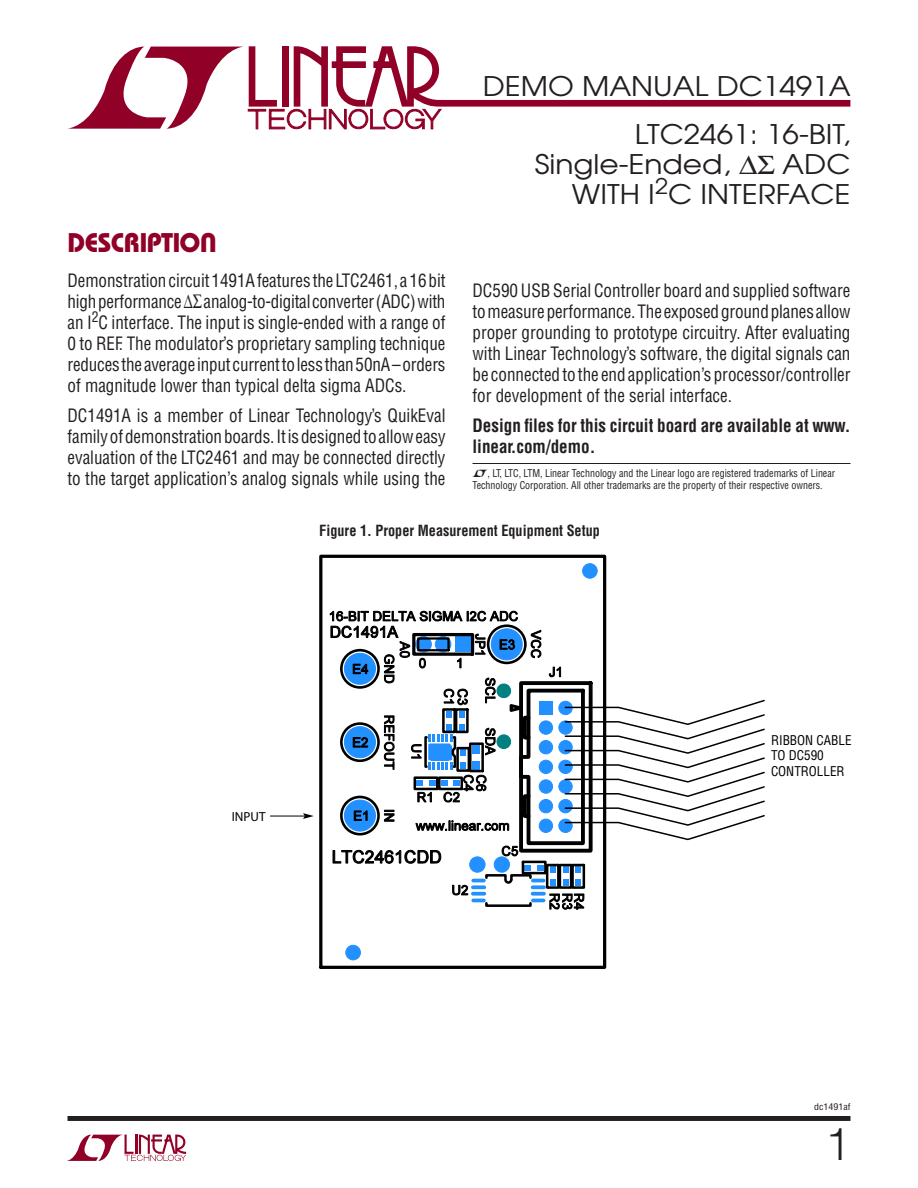
<style>
.page{position:relative;width:918px;height:1188px;background:#fff}
.page>*{position:absolute;margin:0;border:0;box-sizing:border-box;transform-origin:0 0}
.t1{font:300 45px "Helvetica";color:#231f20}
.t2{font:27px/30px "Avant Garde";color:#231f20;scale:1.1 1}
.t3{font:27px "Linear Bauhaus";letter-spacing:-.02em;color:#900027}
.t4{font:18px/21px "Linear Helv Cond";color:#231f20;text-align:justify;scale:.95 1}
.t5{font:700 18px/21px "Linear Helv Cond";color:#231f20;scale:.95 1}
.t6{font:700 15px "Linear Helv Cond";color:#231f20;scale:.95 1}
.t7{font:13.2px/15.8px "Linear Helv Cond";color:#000}
.t8{font:13.2px "Myriad";color:#000}
.t9{font:10.5px/12px "Linear Helv Cond";color:#231f20;scale:.95 1}
.t10{font:9px "Linear Helv Cond";color:#231f20;scale:1.1 1}
</style>
<div class="page">
<svg style="left:67px;top:1135px;width:119px;height:26px"></svg>
<div style="left:68px;top:1116px;width:782px;height:5px;background:#231f20"></div>
<svg style="left:68px;top:46px;width:782px;height:83px"></svg>
<hr style="left:472px;top:463px;width:378px;height:1px;background:#231f20">
<div style="left:583px;top:564px;width:14px;height:14px;background:#2291ff;border-radius:50%"></div>
<div style="left:583px;top:564px;width:14px;height:14px;border:1px solid #2291ff;border-radius:50%"></div>
<div style="left:346px;top:945px;width:14px;height:15px;background:#2291ff;border-radius:50%"></div>
<div style="left:346px;top:945px;width:14px;height:15px;border:1px solid #2291ff;border-radius:50%"></div>
<div style="left:319px;top:555px;width:287px;height:414px;border:3px solid #000"></div>
<svg style="left:330px;top:609px;width:435px;height:303px"></svg>
<hr style="left:270px;top:816px;width:35px;height:1px;background:#000">
<svg style="left:303px;top:813px;width:11px;height:6px"></svg>
<h2 class="t2" style="left:483px;top:73px;width:336px">DEMO MANUAL DC1491A</h2>
<h2 class="t3" style="left:68px;top:233px;width:151px">DESCRIPTION</h2>
<p class="t4" style="left:68px;top:272px;width:400px">Demonstration circuit 1491A features the LTC2461, a 16 bit high performance Δ∑ analog-to-digital converter (ADC) with an I<sup>2</sup>C interface. The input is single-ended with a range of 0 to REF. The modulator’s proprietary sampling technique reduces the average input current to less than 50nA – orders of magnitude lower than typical delta sigma ADCs.</p>
<p class="t4" style="left:68px;top:407px;width:400px">DC1491A is a member of Linear Technology’s QuikEval family of demonstration boards. It is designed to allow easy evaluation of the LTC2461 and may be connected directly to the target application’s analog signals while using the</p>
<h2 class="t2" style="left:535px;top:121px;width:289px;text-indent:100px">LTC2461: 16-BIT,<br>Single-Ended,</h2>
<h2 class="t2" style="left:572px;top:151px;width:255px;text-align:right">ADC<br>WITH I<sup>2</sup>C INTERFACE</h2>
<p class="t4" style="left:472px;top:282px;width:399px">DC590 USB Serial Controller board and supplied software to measure performance. The exposed ground planes allow proper grounding to prototype circuitry. After evaluating with Linear Technology’s software, the digital signals can be connected to the end application’s processor/controller for development of the serial interface.</p>
<p class="t5" style="left:472px;top:417px;width:399px">Design files for this circuit board are available at www. linear.com/demo.</p>
<p class="t9" style="left:472px;top:468px;width:383px;text-indent:15px">, LT, LTC, LTM, Linear Technology and the Linear logo are registered trademarks of Linear<br>Technology Corporation. All other trademarks are the property of their respective owners.</p>
<p class="t6" style="left:319px;top:525px;width:297px">Figure 1. Proper Measurement Equipment Setup</p>
<p class="t8" style="left:232px;top:811px;width:35px">INPUT</p>
<p class="t7" style="left:771px;top:734px;width:82px">RIBBON CABLE<br>TO DC590<br>CONTROLLER</p>
<p class="t10" style="left:814px;top:1104px;width:34px">dc1491af</p>
<h1 class="t1" style="left:825px;top:1128px;width:27px">1</h1>
</div>
